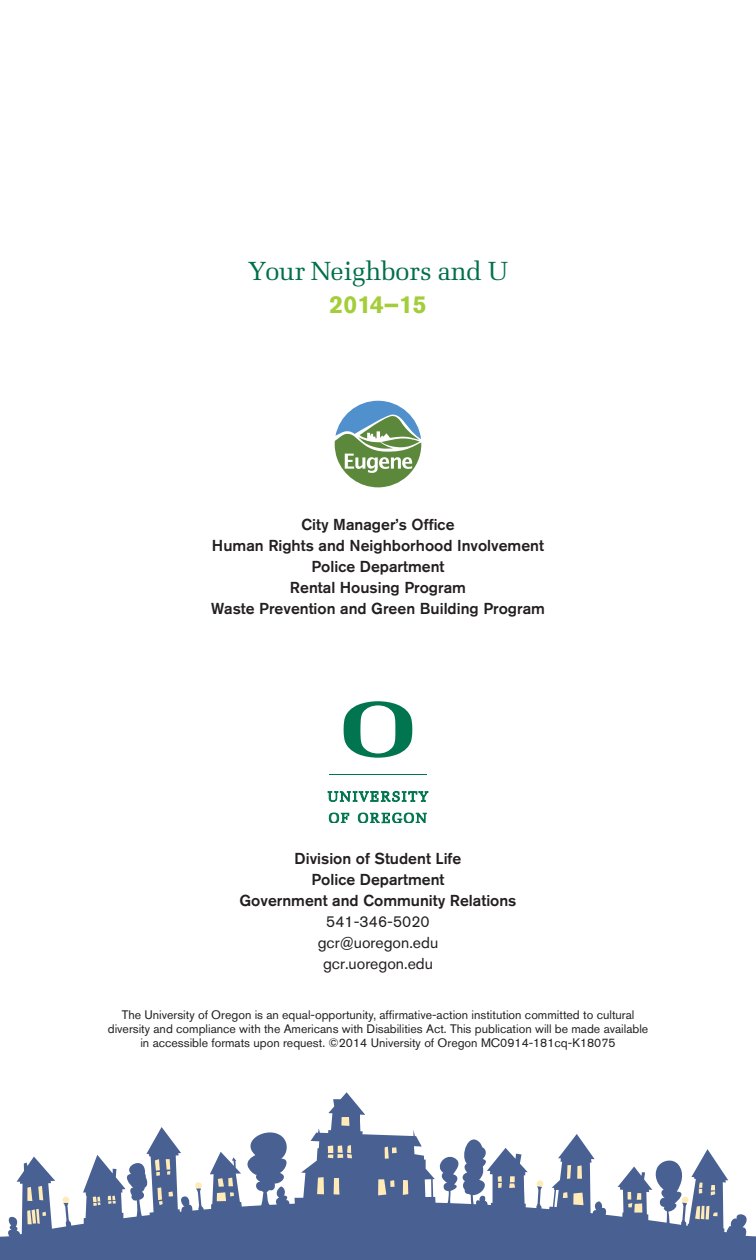
<style>
.page{position:relative;width:756px;height:1260px;background:#fff}
.page>*{position:absolute;margin:0;border:0;box-sizing:border-box;transform-origin:0 0}
.t1{font:26.25px "Melior";color:#007049}
.t2{font:700 24.5px "Akzidenz Grotesk BQ";color:#a3cd39}
.t3{font:500 15.75px "Akzidenz Grotesk BQ";color:#231f20}
.t4{font:15.75px "Akzidenz Grotesk BQ";color:#231f20}
.t5{font:12.25px/14px "Akzidenz Grotesk BQ";color:#231f20;text-align:center}
</style>
<div class="page">
<svg style="left:0;top:1092px;width:756px;height:168px"></svg>
<div style="left:195px;top:1182px;width:7px;height:7px;background:#feebb7;border-radius:50%"></div>
<svg style="left:196px;top:1188px;width:8px;height:25px"></svg>
<div style="left:62px;top:1197px;width:7px;height:7px;background:#feebb7;border-radius:50%"></div>
<svg style="left:64px;top:1203px;width:8px;height:24px"></svg>
<div style="left:537px;top:1180px;width:6px;height:7px;background:#feebb7;border-radius:50%"></div>
<svg style="left:536px;top:1186px;width:6px;height:25px"></svg>
<div style="left:682px;top:1197px;width:7px;height:6px;background:#feebb7;border-radius:50%"></div>
<svg style="left:681px;top:1203px;width:6px;height:25px"></svg>
<svg style="left:27px;top:1187px;width:5px;height:14px"></svg>
<svg style="left:38px;top:1186px;width:5px;height:14px"></svg>
<svg style="left:27px;top:1209px;width:19px;height:15px"></svg>
<svg style="left:93px;top:1197px;width:8px;height:9px"></svg>
<svg style="left:108px;top:1196px;width:8px;height:8px"></svg>
<svg style="left:155px;top:1159px;width:5px;height:17px"></svg>
<svg style="left:166px;top:1159px;width:4px;height:16px"></svg>
<svg style="left:157px;top:1187px;width:6px;height:18px"></svg>
<svg style="left:169px;top:1192px;width:4px;height:5px"></svg>
<svg style="left:217px;top:1178px;width:17px;height:23px"></svg>
<div style="left:341px;top:1117px;width:8px;height:9px;background:#feebb7"></div>
<svg style="left:317px;top:1177px;width:7px;height:17px"></svg>
<svg style="left:334px;top:1178px;width:6px;height:17px"></svg>
<svg style="left:328px;top:1145px;width:24px;height:14px"></svg>
<svg style="left:378px;top:1179px;width:17px;height:16px"></svg>
<svg style="left:403px;top:1180px;width:5px;height:15px"></svg>
<svg style="left:385px;top:1147px;width:12px;height:12px"></svg>
<svg style="left:498px;top:1176px;width:4px;height:12px"></svg>
<svg style="left:509px;top:1176px;width:6px;height:12px"></svg>
<svg style="left:567px;top:1165px;width:4px;height:14px"></svg>
<svg style="left:577px;top:1165px;width:5px;height:14px"></svg>
<svg style="left:563px;top:1192px;width:21px;height:13px"></svg>
<svg style="left:628px;top:1192px;width:13px;height:15px"></svg>
<div style="left:634px;top:1203px;width:8px;height:10px;background:#feebb7"></div>
<svg style="left:699px;top:1183px;width:4px;height:11px"></svg>
<svg style="left:711px;top:1185px;width:4px;height:10px"></svg>
<svg style="left:695px;top:1206px;width:22px;height:14px"></svg>
<svg style="left:328px;top:791px;width:100px;height:11px"></svg>
<svg style="left:329px;top:813px;width:20px;height:10px"></svg>
<svg style="left:358px;top:813px;width:69px;height:10px"></svg>
<svg style="left:344px;top:701px;width:68px;height:57px"></svg>
<hr style="left:329px;top:774px;width:98px;height:1px;background:#00754f">
<svg style="left:335px;top:401px;width:86px;height:86px"></svg>
<p class="t1" style="left:248px;top:256px;width:262px">Your Neighbors and U</p>
<p class="t2" style="left:329px;top:291px;width:99px">2014–15</p>
<p class="t3" style="left:301px;top:515px;width:155px">City Manager’s Office</p>
<p class="t3" style="left:212px;top:536px;width:334px">Human Rights and Neighborhood Involvement</p>
<p class="t3" style="left:311px;top:557px;width:135px">Police Department</p>
<p class="t3" style="left:290px;top:578px;width:178px">Rental Housing Program</p>
<p class="t3" style="left:211px;top:599px;width:335px">Waste Prevention and Green Building Program</p>
<p class="t3" style="left:295px;top:849px;width:168px">Division of Student Life</p>
<p class="t3" style="left:311px;top:870px;width:135px">Police Department</p>
<p class="t3" style="left:239px;top:891px;width:279px">Government and Community Relations</p>
<p class="t4" style="left:326px;top:912px;width:105px">541-346-5020</p>
<p class="t4" style="left:318px;top:933px;width:122px">gcr@uoregon.edu</p>
<p class="t4" style="left:323px;top:954px;width:111px">gcr.uoregon.edu</p>
<p class="t5" style="left:108px;top:1007px;width:542px">The University of Oregon is an equal-opportunity, affirmative-action institution committed to cultural diversity and compliance with the Americans with Disabilities Act. This publication will be made available in accessible formats upon request. ©2014 University of Oregon MC0914-181cq-K18075</p>
</div>
